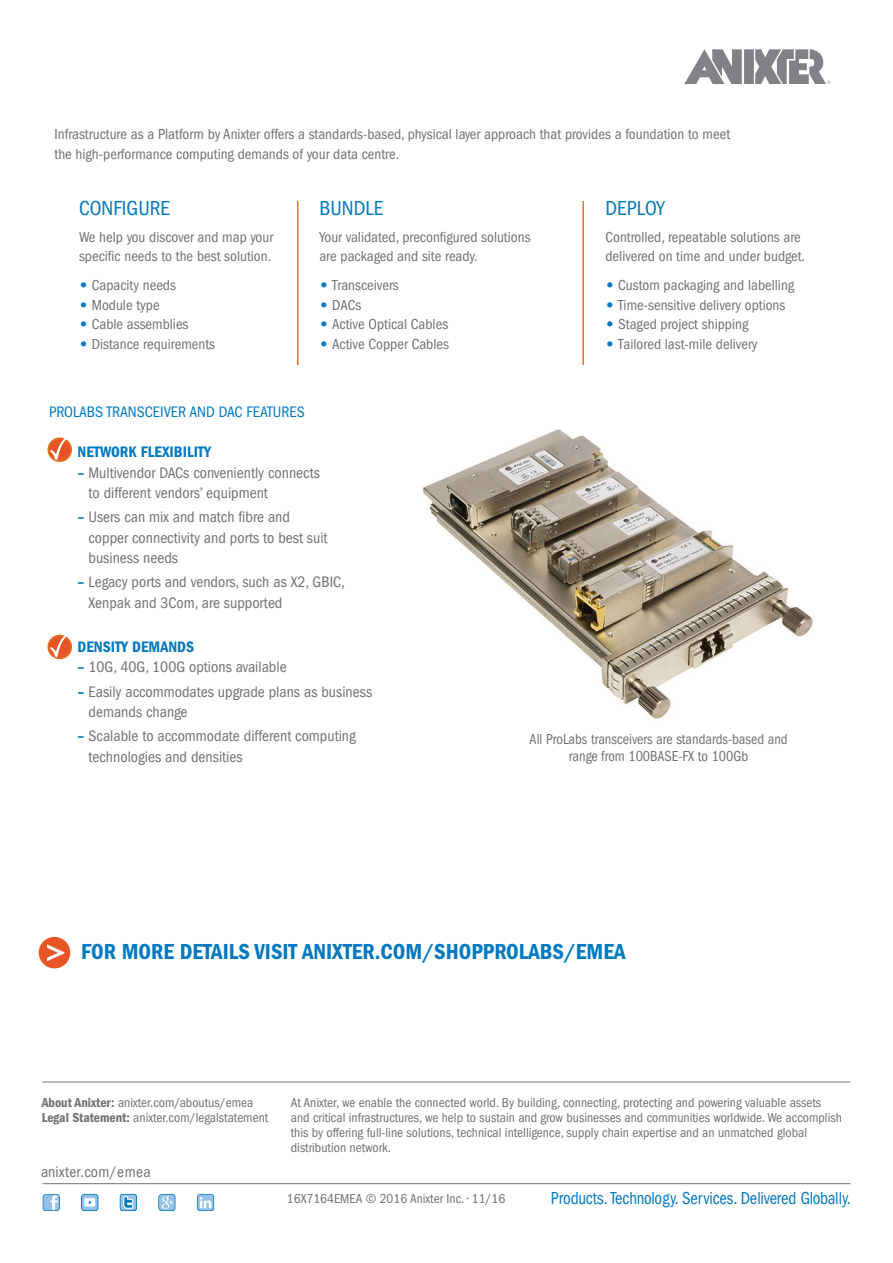
<style>
.page{position:relative;width:893px;height:1263px;background:#fff}
.page>*{position:absolute;margin:0;border:0;box-sizing:border-box;transform-origin:0 0}
.t1{font:22.5px "ITC Franklin Gothic Std Dm Cd";color:#0079c1}
.t2{font:condensed 21px "ITC Franklin Gothic Std";color:#0079c1}
.t3{font:condensed 18px "ITC Franklin Gothic Std";color:#0079c1;scale:.93 1}
.t4{font:condensed 15.75px/20.2px "ITC Franklin Gothic Std";color:#717073}
.t5{font:condensed 15.75px "ITC Franklin Gothic Std";color:#0079c1}
.t6{font:15.75px "ITC Franklin Gothic Std Dm Cd";color:#0079c1}
.t7{font:condensed 15px/19.5px "ITC Franklin Gothic Std";color:#717073}
.t8{font:condensed 15px/16.5px "ITC Franklin Gothic Std";color:#717073;text-align:center;scale:.95 1}
.t9{font:condensed 13.5px/15px "ITC Franklin Gothic Std";color:#717073}
.s1{font-family:"ITC Franklin Gothic Std Hvy";font-stretch:normal;color:#0079c1}
.s2{font-family:"ITC Franklin Gothic Std Dm Cd";font-stretch:normal;color:#0079c1}
.s3{font-family:"ITC Franklin Gothic Std Dm Cd";font-stretch:normal}
</style>
<div class="page">
<img style="left:422px;top:429px;width:391px;height:290px">
<div style="left:744px;top:49px;width:10px;height:35px;background:#808285"></div>
<svg style="left:684px;top:49px;width:58px;height:35px"></svg>
<svg style="left:755px;top:49px;width:75px;height:35px"></svg>
<hr style="left:43px;top:1082px;width:807px;height:1px;background:#717073">
<hr style="left:43px;top:1183px;width:807px;height:1px;background:#717073">
<svg style="left:43px;top:1194px;width:17px;height:17px"></svg>
<svg style="left:120px;top:1194px;width:17px;height:17px"></svg>
<svg style="left:81px;top:1194px;width:17px;height:17px"></svg>
<svg style="left:158px;top:1194px;width:18px;height:17px"></svg>
<svg style="left:197px;top:1194px;width:17px;height:17px"></svg>
<hr style="left:297px;top:201px;width:1px;height:164px;background:#e57224">
<hr style="left:582px;top:201px;width:2px;height:164px;background:#e57224">
<div style="left:39px;top:937px;width:31px;height:31px;background:#e75525;border-radius:50%"></div>
<svg style="left:47px;top:944px;width:17px;height:17px"></svg>
<svg style="left:48px;top:635px;width:23px;height:23px"></svg>
<div style="left:48px;top:635px;width:24px;height:24px;border:2px solid #e57224;border-radius:50%"></div>
<svg style="left:49px;top:634px;width:19px;height:24px"></svg>
<svg style="left:48px;top:438px;width:23px;height:23px"></svg>
<div style="left:48px;top:437px;width:24px;height:25px;border:2px solid #e57224;border-radius:50%"></div>
<svg style="left:49px;top:437px;width:19px;height:24px"></svg>
<p class="t7" style="left:55px;top:125px;width:677px">Infrastructure as a Platform by Anixter offers a standards-based, physical layer approach that provides a foundation to meet the high-performance computing demands of your data centre.</p>
<h2 class="t2" style="left:79px;top:197px;width:93px">CONFIGURE</h2>
<p class="t7" style="left:79px;top:227px;width:196px">We help you discover and map your specific needs to the best solution.</p>
<p class="t7" style="left:79px;top:276px;width:98px"><span class="s1">•</span> Capacity needs</p>
<p class="t7" style="left:79px;top:295px;width:82px"><span class="s1">•</span> Module type</p>
<p class="t7" style="left:79px;top:315px;width:111px"><span class="s1">•</span> Cable assemblies</p>
<p class="t7" style="left:79px;top:334px;width:138px"><span class="s1">•</span> Distance requirements</p>
<h2 class="t2" style="left:319px;top:197px;width:66px">BUNDLE</h2>
<p class="t7" style="left:319px;top:227px;width:213px">Your validated, preconfigured solutions are packaged and site ready.</p>
<p class="t7" style="left:319px;top:276px;width:81px"><span class="s1">•</span> Transceivers</p>
<p class="t7" style="left:319px;top:295px;width:44px"><span class="s1">•</span> DACs</p>
<p class="t7" style="left:319px;top:315px;width:130px"><span class="s1">•</span> Active Optical Cables</p>
<p class="t7" style="left:319px;top:334px;width:131px"><span class="s1">•</span> Active Copper Cables</p>
<h2 class="t2" style="left:605px;top:197px;width:61px">DEPLOY</h2>
<p class="t7" style="left:605px;top:227px;width:201px">Controlled, repeatable solutions are delivered on time and under budget.</p>
<p class="t7" style="left:605px;top:276px;width:190px"><span class="s1">•</span> Custom packaging and labelling</p>
<p class="t7" style="left:605px;top:295px;width:181px"><span class="s1">•</span> Time-sensitive delivery options</p>
<p class="t7" style="left:605px;top:315px;width:144px"><span class="s1">•</span> Staged project shipping</p>
<p class="t7" style="left:605px;top:334px;width:154px"><span class="s1">•</span> Tailored last-mile delivery</p>
<p class="t5" style="left:49px;top:403px;width:257px">PROLABS TRANSCEIVER AND DAC FEATURES</p>
<p class="t6" style="left:78px;top:443px;width:135px">NETWORK FLEXIBILITY</p>
<p class="t4" style="left:89px;top:462px;width:233px;text-indent:-11px"><span class="s2">–</span> Multivendor DACs conveniently connects to different vendors’ equipment</p>
<p class="t4" style="left:89px;top:507px;width:241px;text-indent:-11px"><span class="s2">–</span> Users can mix and match fibre and copper connectivity and ports to best suit business needs</p>
<p class="t4" style="left:89px;top:572px;width:258px;text-indent:-11px"><span class="s2">–</span> Legacy ports and vendors, such as X2, GBIC,<br>Xenpak and 3Com, are supported</p>
<p class="t6" style="left:78px;top:637px;width:118px">DENSITY DEMANDS</p>
<p class="t4" style="left:78px;top:657px;width:211px"><span class="s2">–</span> 10G, 40G, 100G options available</p>
<p class="t4" style="left:89px;top:681px;width:285px;text-indent:-11px"><span class="s2">–</span> Easily accommodates upgrade plans as business demands change</p>
<p class="t4" style="left:89px;top:726px;width:269px;text-indent:-11px"><span class="s2">–</span> Scalable to accommodate different computing technologies and densities</p>
<p class="t8" style="left:530px;top:731px;width:273px">All ProLabs transceivers are standards-based and range from 100BASE-FX to 100Gb</p>
<h1 class="t1" style="left:81px;top:939px;width:546px">FOR MORE DETAILS VISIT ANIXTER.COM/SHOPPROLABS/EMEA</h1>
<p class="t9" style="left:42px;top:1095px;width:228px"><span class="s3">About Anixter:</span> anixter.com/aboutus/emea<br><span class="s3">Legal Statement:</span> anixter.com/legalstatement</p>
<p class="t9" style="left:291px;top:1095px;width:553px">At Anixter, we enable the connected world. By building, connecting, protecting and powering valuable assets and critical infrastructures, we help to sustain and grow businesses and communities worldwide. We accomplish this by offering full-line solutions, technical intelligence, supply chain expertise and an unmatched global distribution network.</p>
<p class="t4" style="left:41px;top:1162px;width:111px">anixter.com/emea</p>
<p class="t3" style="left:551px;top:1187px;width:324px">Products. Technology. Services. Delivered Globally.</p>
<p class="t9" style="left:287px;top:1191px;width:220px">16X7164EMEA © 2016 Anixter Inc. • 11/16</p>
</div>
